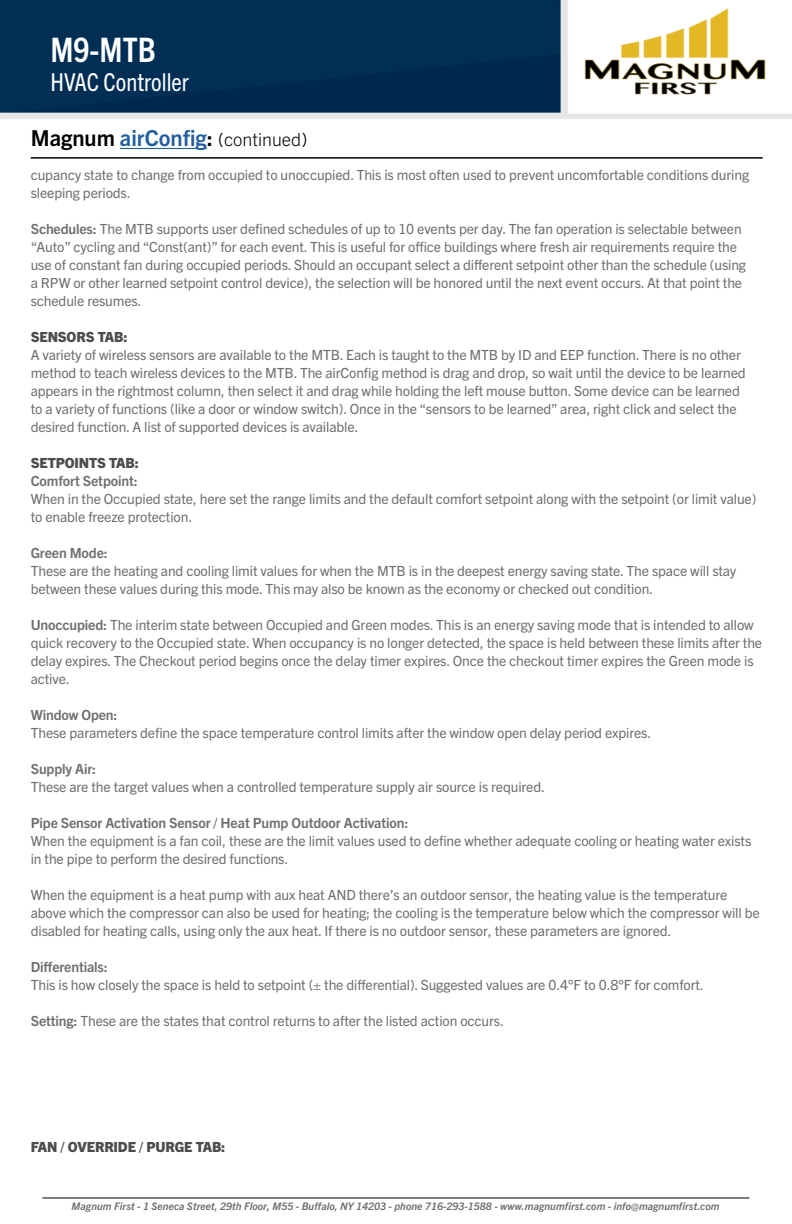
<style>
.page{position:relative;width:792px;height:1224px;background:#fff}
.page>*{position:absolute;margin:0;border:0;box-sizing:border-box;transform-origin:0 0}
.t1{font:700 condensed 33.8px "Trade Gothic Next LT Pro";color:#fff}
.t2{font:condensed 24.8px "Trade Gothic Next LT Pro";color:#fff}
.t3{font:300 18px "Trade Gothic Next LT Pro";color:#000}
.t4{font:14px/18px "Trade Gothic Next LT Pro";letter-spacing:-.01em;color:#6d6e71}
.t5{font:700 14px "Trade Gothic Next LT Pro";letter-spacing:-.01em;color:#6d6e71}
.t6{font:800 14px "Trade Gothic Next LT Pro";letter-spacing:-.01em;color:#4d4d4f}
.t7{font:italic 700 10.4px "Trade Gothic Next LT Pro";letter-spacing:.005em;color:#6d6e71}
.s1{font-weight:700;font-size:22px}
.s2{font-weight:700;font-size:22px;color:#215e9e}
.s3{font-weight:700}
</style>
<div class="page">
<div style="left:0;top:0;width:561px;height:113px;background:#002e54"></div>
<div style="left:561px;top:0;width:6px;height:116px;background:#e6e7e8"></div>
<div style="left:0;top:113px;width:792px;height:6px;background:#e6e7e8"></div>
<hr style="left:42px;top:1198px;width:707px;height:1px;background:#000">
<hr style="left:31px;top:157px;width:732px;height:2px;background:#000">
<hr style="left:120px;top:148px;width:87px;height:1px;background:#215e9e">
<img style="left:567px;top:0;width:199px;height:113px">
<h1 class="t1" style="left:50px;top:27px;width:107px">M9-MTB</h1>
<h2 class="t2" style="left:50px;top:65px;width:140px">HVAC Controller</h2>
<p class="t3" style="left:31px;top:127px;width:278px"><span class="s1">Magnum</span> <span class="s2">airConfig</span><span class="s1">:</span> (continued)</p>
<p class="t4" style="left:31px;top:165px;width:720px">cupancy state to change from occupied to unoccupied. This is most often used to prevent uncomfortable conditions during sleeping periods.</p>
<p class="t4" style="left:31px;top:219px;width:717px"><span class="s3">Schedules:</span> The MTB supports user defined schedules of up to 10 events per day. The fan operation is selectable between “Auto” cycling and “Const(ant)” for each event. This is useful for office buildings where fresh air requirements require the use of constant fan during occupied periods. Should an occupant select a different setpoint other than the schedule (using a RPW or other learned setpoint control device), the selection will be honored until the next event occurs. At that point the schedule resumes.</p>
<p class="t6" style="left:31px;top:327px;width:98px">SENSORS TAB:</p>
<p class="t4" style="left:31px;top:345px;width:717px">A variety of wireless sensors are available to the MTB. Each is taught to the MTB by ID and EEP function. There is no other method to teach wireless devices to the MTB. The airConfig method is drag and drop, so wait until the device to be learned appears in the rightmost column, then select it and drag while holding the left mouse button. Some device can be learned to a variety of functions (like a door or window switch). Once in the “sensors to be learned” area, right click and select the desired function. A list of supported devices is available.</p>
<p class="t6" style="left:31px;top:453px;width:110px">SETPOINTS TAB:</p>
<p class="t5" style="left:31px;top:471px;width:109px">Comfort Setpoint:</p>
<p class="t4" style="left:31px;top:489px;width:727px">When in the Occupied state, here set the range limits and the default comfort setpoint along with the setpoint (or limit value) to enable freeze protection.</p>
<p class="t5" style="left:31px;top:543px;width:79px">Green Mode:</p>
<p class="t4" style="left:31px;top:561px;width:707px">These are the heating and cooling limit values for when the MTB is in the deepest energy saving state. The space will stay between these values during this mode. This may also be known as the economy or checked out condition.</p>
<p class="t4" style="left:31px;top:615px;width:733px"><span class="s3">Unoccupied:</span> The interim state between Occupied and Green modes. This is an energy saving mode that is intended to allow quick recovery to the Occupied state. When occupancy is no longer detected, the space is held between these limits after the delay expires. The Checkout period begins once the delay timer expires. Once the checkout timer expires the Green mode is active.</p>
<p class="t5" style="left:31px;top:705px;width:88px">Window Open:</p>
<p class="t4" style="left:31px;top:723px;width:622px">These parameters define the space temperature control limits after the window open delay period expires.</p>
<p class="t5" style="left:31px;top:759px;width:67px">Supply Air:</p>
<p class="t4" style="left:31px;top:777px;width:516px">These are the target values when a controlled temperature supply air source is required.</p>
<p class="t5" style="left:31px;top:813px;width:379px">Pipe Sensor Activation Sensor / Heat Pump Outdoor Activation:</p>
<p class="t4" style="left:31px;top:831px;width:722px">When the equipment is a fan coil, these are the limit values used to define whether adequate cooling or heating water exists in the pipe to perform the desired functions.</p>
<p class="t4" style="left:31px;top:885px;width:730px">When the equipment is a heat pump with aux heat AND there’s an outdoor sensor, the heating value is the temperature above which the compressor can also be used for heating; the cooling is the temperature below which the compressor will be disabled for heating calls, using only the aux heat. If there is no outdoor sensor, these parameters are ignored.</p>
<p class="t5" style="left:31px;top:957px;width:79px">Differentials:</p>
<p class="t4" style="left:31px;top:975px;width:675px">This is how closely the space is held to setpoint (± the differential). Suggested values are 0.4°F to 0.8°F for comfort.</p>
<p class="t4" style="left:31px;top:1011px;width:475px"><span class="s3">Setting:</span> These are the states that control returns to after the listed action occurs.</p>
<p class="t6" style="left:31px;top:1137px;width:196px">FAN / OVERRIDE / PURGE TAB:</p>
<p class="t7" style="left:72px;top:1199px;width:649px">Magnum First - 1 Seneca Street, 29th Floor, M55 - Buffalo, NY 14203 - phone 716-293-1588 - www.magnumfirst.com - info@magnumfirst.com</p>
</div>
